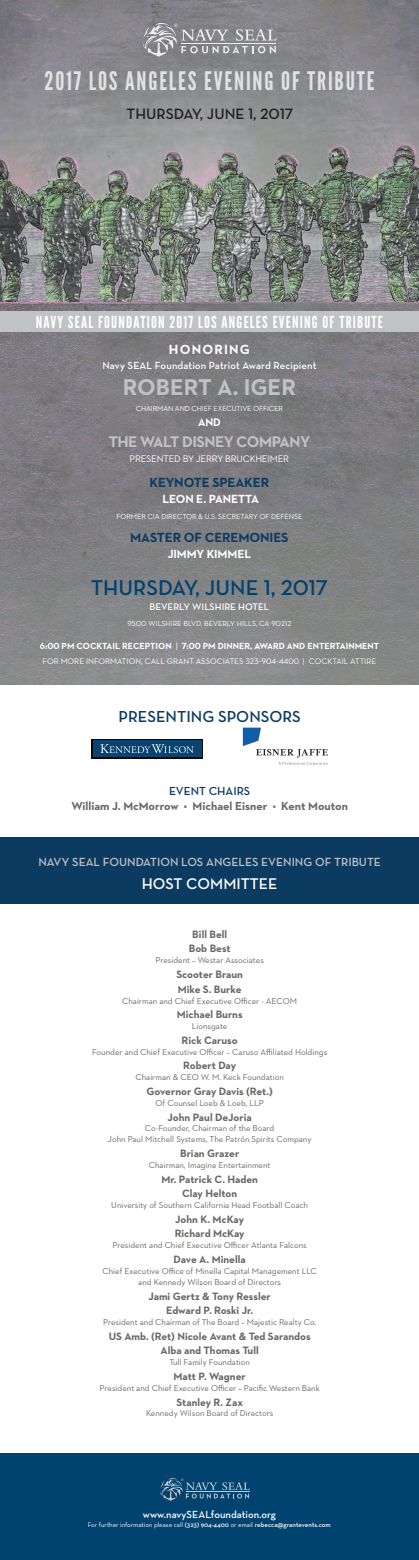
<style>
.page{position:relative;width:419px;height:1560px;background:#fff}
.page>*{position:absolute;margin:0;border:0;box-sizing:border-box;transform-origin:0 0}
.t1{font:25.5px "League Gothic";letter-spacing:.07em;color:#e0e1e3}
.t2{font:700 23.25px "Neutraface 2 Text";color:#c1c2c4}
.Paragraph_Style_3{font:600 21.75px "Neutraface Text";color:#004270}
.t3{font:16.5px "League Gothic";letter-spacing:.07em;color:#fff}
.Paragraph_Style_3-2{font:600 16.2px "Neutraface Text";color:#0c3b62}
.t4{font:700 15.75px "Neutraface 2 Text";letter-spacing:-.03em;color:#c1c2c4}
.t5{font:600 15.75px "Neutraface Text";color:#fff}
.Paragraph_Style_3-3{font:600 15.3px "Neutraface Text";color:#231f20}
.Paragraph_Style_8{font:700 13.5px "Neutraface 2 Text";letter-spacing:-.01em;color:#0c3b62}
.t6{font:700 13.5px "Neutraface 2 Text";letter-spacing:.09em;color:#fff}
.t7{font:600 12px "Neutraface Text";color:#c1c2c4}
.Paragraph_Style_9{font:700 12px "Neutraface 2 Text";letter-spacing:-.01em;color:#fff}
.Paragraph_Style_4{font:700 11.85px "Neutraface 2 Text";color:#686866}
.t8{font:600 11.85px "Neutraface Text";color:#0c3b62}
.t9{font:700 11.25px "Neutraface 2 Text";color:#fff}
.names_in_2_columns{font:700 10.88px "Neutraface 2 Text";color:#686866}
.Paragraph_Style_2{font:600 10.5px "Neutraface Text";color:#fff}
.Paragraph_Style_7{font:9.75px "Neutraface 2 Text";letter-spacing:-.02em;color:#fff}
.t10{font:600 9.75px "Neutraface Text";color:#fff}
.t11{font:700 9px "Neutraface 2 Text";color:#fff}
.titles_host_comm{font:8.7px "Neutraface 2 Text";color:#686866}
.t12{font:8.25px "Neutraface 2 Text";color:#fff}
.Paragraph_Style_9-2{font:7.5px "Neutraface 2 Text";letter-spacing:-.01em;color:#fff}
.t13{font:7.5px "Neutraface Text";color:#fff}
.Paragraph_Style_7-2{font:7.5px "Neutraface 2 Text";letter-spacing:-.02em;color:#fff}
.Paragraph_Style_2-2{font:6.75px "Neutraface Text";color:#fff}
.s1{font-weight:400}
.s2{font-family:"Neutraface Text"}
.s3{font-weight:600}
</style>
<div class="page">
<img style="left:0;top:0;width:418px;height:684px">
<svg style="left:143px;top:22px;width:134px;height:35px;background:#97979a"></svg>
<svg style="left:243px;top:727px;width:84px;height:38px"></svg>
<div style="left:91px;top:739px;width:111px;height:19px;background:#050504"></div>
<div style="left:92px;top:740px;width:109px;height:17px;background:#094370"></div>
<svg style="left:100px;top:744px;width:93px;height:9px"></svg>
<div style="left:0;top:1453px;width:418px;height:106px;background:#004270"></div>
<svg style="left:160px;top:1478px;width:90px;height:22px"></svg>
<div style="left:0;top:312px;width:418px;height:20px;background:#c1c2c4"></div>
<div style="left:0;top:837px;width:418px;height:66px;background:#0c3b62"></div>
<p class="t1" style="left:44px;top:66px;width:331px">2017 LOS ANGELES EVENING OF TRIBUTE</p>
<p class="Paragraph_Style_3-3" style="left:127px;top:104px;width:168px">THURSDAY, JUNE 1, 2017</p>
<p class="t3" style="left:36px;top:313px;width:348px">NAVY SEAL FOUNDATION 2017 LOS ANGELES EVENING OF TRIBUTE</p>
<p class="t6" style="left:169px;top:340px;width:82px">HONORING</p>
<p class="Paragraph_Style_2" style="left:102px;top:359px;width:215px">Navy SEAL Foundation Patriot Award Recipient</p>
<p class="t2" style="left:123px;top:372px;width:175px">ROBERT A. IGER</p>
<p class="Paragraph_Style_7-2" style="left:136px;top:403px;width:148px">CHAIRMAN AND CHIEF EXECUTIVE OFFICER</p>
<p class="t9" style="left:198px;top:415px;width:24px">AND</p>
<p class="t4" style="left:109px;top:431px;width:203px">THE WALT DISNEY COMPANY</p>
<p class="Paragraph_Style_7" style="left:129px;top:453px;width:161px">PRESENTED BY JERRY BRUCKHEIMER</p>
<p class="Paragraph_Style_8" style="left:149px;top:474px;width:121px">KEYNOTE SPEAKER</p>
<p class="Paragraph_Style_9" style="left:162px;top:491px;width:98px">LEON E. PANETTA</p>
<p class="Paragraph_Style_9-2" style="left:116px;top:511px;width:187px">FORMER CIA DIRECTOR &amp; U.S. SECRETARY OF DEFENSE</p>
<p class="Paragraph_Style_8" style="left:130px;top:528px;width:160px">MASTER OF CEREMONIES</p>
<p class="Paragraph_Style_9" style="left:168px;top:546px;width:85px">JIMMY KIMMEL</p>
<p class="Paragraph_Style_3" style="left:91px;top:573px;width:238px">THURSDAY, JUNE 1, 2017</p>
<p class="t10" style="left:149px;top:601px;width:121px">BEVERLY WILSHIRE HOTEL</p>
<p class="t13" style="left:127px;top:618px;width:165px">9500 WILSHIRE BLVD, BEVERLY HILLS, CA 90212</p>
<p class="t11" style="left:40px;top:639px;width:341px">6:00 PM COCKTAIL RECEPTION <span class="s1">|</span> 7:00 PM DINNER, AWARD AND ENTERTAINMENT</p>
<p class="t12" style="left:43px;top:656px;width:335px">FOR MORE INFORMATION, CALL GRANT ASSOCIATES 323-904-4400 <span class="s2">| COCKTAIL ATTIRE</span></p>
<p class="Paragraph_Style_3-2" style="left:118px;top:706px;width:184px">PRESENTING SPONSORS</p>
<p class="t8" style="left:169px;top:783px;width:83px">EVENT CHAIRS</p>
<p class="Paragraph_Style_4" style="left:71px;top:798px;width:278px">William J. McMorrow • Michael Eisner • Kent Mouton</p>
<p class="t7" style="left:38px;top:854px;width:344px">NAVY SEAL FOUNDATION LOS ANGELES EVENING OF TRIBUTE</p>
<p class="t5" style="left:142px;top:873px;width:137px">HOST COMMITTEE</p>
<p class="names_in_2_columns" style="left:192px;top:927px;width:37px">Bill Bell</p>
<p class="names_in_2_columns" style="left:189px;top:941px;width:43px">Bob Best</p>
<p class="titles_host_comm" style="left:155px;top:954px;width:110px">President – Westar Associates</p>
<p class="names_in_2_columns" style="left:176px;top:967px;width:68px">Scooter Braun</p>
<p class="names_in_2_columns" style="left:178px;top:982px;width:65px">Mike S. Burke</p>
<p class="titles_host_comm" style="left:122px;top:995px;width:176px">Chairman and Chief Executive Officer - AECOM</p>
<p class="names_in_2_columns" style="left:177px;top:1007px;width:67px">Michael Burns</p>
<p class="titles_host_comm" style="left:192px;top:1020px;width:37px">Lionsgate</p>
<p class="names_in_2_columns" style="left:181px;top:1033px;width:58px">Rick Caruso</p>
<p class="titles_host_comm" style="left:92px;top:1046px;width:236px">Founder and Chief Executive Officer – Caruso Affiliated Holdings</p>
<p class="names_in_2_columns" style="left:183px;top:1058px;width:54px">Robert Day</p>
<p class="titles_host_comm" style="left:135px;top:1071px;width:150px">Chairman &amp; CEO W. M. Keck Foundation</p>
<p class="names_in_2_columns" style="left:146px;top:1084px;width:128px">Governor Gray Davis (Ret.)</p>
<p class="titles_host_comm" style="left:155px;top:1097px;width:110px">Of Counsel Loeb &amp; Loeb, LLP</p>
<p class="names_in_2_columns" style="left:167px;top:1109px;width:86px">John Paul DeJoria</p>
<p class="titles_host_comm" style="left:145px;top:1122px;width:131px">Co-Founder, Chairman of the Board</p>
<p class="titles_host_comm" style="left:108px;top:1133px;width:205px">John Paul Mitchell Systems, The Patrón Spirits Company</p>
<p class="names_in_2_columns" style="left:180px;top:1146px;width:61px">Brian Grazer</p>
<p class="titles_host_comm" style="left:149px;top:1159px;width:123px">Chairman, Imagine Entertainment</p>
<p class="names_in_2_columns" style="left:161px;top:1171px;width:98px">Mr. Patrick C. Haden</p>
<p class="names_in_2_columns" style="left:182px;top:1186px;width:57px">Clay Helton</p>
<p class="titles_host_comm" style="left:111px;top:1199px;width:198px">University of Southern California Head Football Coach</p>
<p class="names_in_2_columns" style="left:175px;top:1212px;width:70px">John K. McKay</p>
<p class="names_in_2_columns" style="left:175px;top:1226px;width:71px">Richard McKay</p>
<p class="titles_host_comm" style="left:112px;top:1239px;width:196px">President and Chief Executive Officer Atlanta Falcons</p>
<p class="names_in_2_columns" style="left:173px;top:1252px;width:74px">Dave A. Minella</p>
<p class="titles_host_comm" style="left:102px;top:1265px;width:216px">Chief Executive Office of Minella Capital Management LLC</p>
<p class="titles_host_comm" style="left:138px;top:1276px;width:144px">and Kennedy Wilson Board of Directors</p>
<p class="names_in_2_columns" style="left:148px;top:1288px;width:124px">Jami Gertz &amp; Tony Ressler</p>
<p class="names_in_2_columns" style="left:166px;top:1303px;width:89px">Edward P. Roski Jr.</p>
<p class="titles_host_comm" style="left:103px;top:1316px;width:214px">President and Chairman of The Board – Majestic Realty Co.</p>
<p class="names_in_2_columns" style="left:109px;top:1328px;width:203px">US Amb. (Ret) Nicole Avant &amp; Ted Sarandos</p>
<p class="names_in_2_columns" style="left:160px;top:1343px;width:100px">Alba and Thomas Tull</p>
<p class="titles_host_comm" style="left:169px;top:1356px;width:82px">Tull Family Foundation</p>
<p class="names_in_2_columns" style="left:173px;top:1369px;width:74px">Matt P. Wagner</p>
<p class="titles_host_comm" style="left:99px;top:1382px;width:221px">President and Chief Executive Officer – Pacific Western Bank</p>
<p class="names_in_2_columns" style="left:176px;top:1394px;width:68px">Stanley R. Zax</p>
<p class="titles_host_comm" style="left:146px;top:1407px;width:129px">Kennedy Wilson Board of Directors</p>
<p class="Paragraph_Style_2" style="left:143px;top:1507px;width:134px">www.navySEALfoundation.org</p>
<p class="Paragraph_Style_2-2" style="left:88px;top:1520px;width:244px">For further information please call <span class="s3">(323) 904-4400</span> or email <span class="s3">rebecca@grantevents.com</span></p>
</div>
